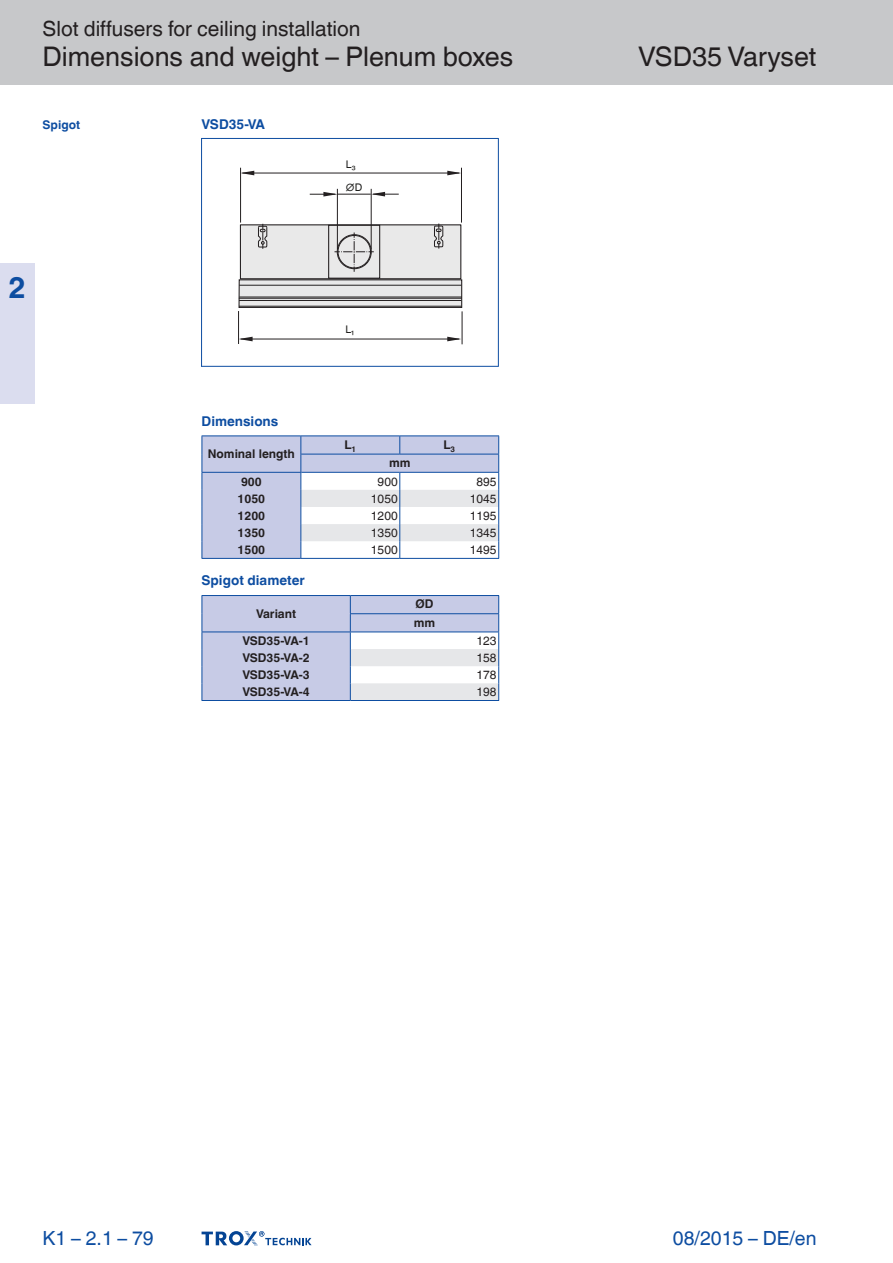
<style>
.page{position:relative;width:893px;height:1263px;background:#fff}
.page>*{position:absolute;margin:0;border:0;box-sizing:border-box;transform-origin:0 0}
.Register-Tab-Ziffern{font:700 30px "TROX Helvetica";color:#0d4da1}
.Navigation_2{font:27px "TROX Helvetica";color:#231f20}
.Navigation_3{font:27px "TROX Helvetica";color:#231f20}
.Navigation_1{font:21px "TROX Helvetica";color:#231f20}
.date{font:19.5px "TROX Helvetica";color:#0d4da1}
.pagina_li-re{font:19.5px "TROX Helvetica";color:#0d4da1}
.table_title{font:700 13.5px "TROX Helvetica";color:#0d4da1}
.Standard_oben_links{font:700 13.5px "TROX Helvetica";color:#0d4da1}
.table_copy_h-cent_v{font:700 12px "TROX Helvetica";color:#231f20}
.table_copy_right_v-c{font:12px "TROX Helvetica";color:#231f20}
.table_head_h-centr_v{font:700 12px "TROX Helvetica";color:#231f20}
.marg_title_blue{font:700 12px "TROX Helvetica";color:#0d4da1}
.Update_OIDs{font:10.5px "TROX Helvetica";color:#1d1d1b}
.s1{font-style:inherit}
</style>
<div class="page">
<div style="left:0;top:0;width:893px;height:85px;background:#c7c8ca"></div>
<div style="left:0;top:264px;width:34px;height:140px;background:#dbddef"></div>
<svg style="left:202px;top:1231px;width:110px;height:15px"></svg>
<hr style="left:202px;top:435px;width:99px;height:1px;background:#0d4da1">
<hr style="left:301px;top:435px;width:99px;height:1px;background:#0d4da1">
<hr style="left:400px;top:435px;width:99px;height:1px;background:#0d4da1">
<hr style="left:202px;top:558px;width:99px;height:1px;background:#0d4da1">
<hr style="left:301px;top:558px;width:99px;height:1px;background:#0d4da1">
<hr style="left:400px;top:558px;width:99px;height:1px;background:#0d4da1">
<svg style="left:202px;top:436px;width:297px;height:122px"></svg>
<hr style="left:202px;top:700px;width:148px;height:1px;background:#0d4da1">
<hr style="left:350px;top:700px;width:149px;height:1px;background:#0d4da1">
<svg style="left:202px;top:595px;width:297px;height:105px"></svg>
<svg style="left:239px;top:224px;width:223px;height:84px;background:#cdcdcd"></svg>
<div style="left:328px;top:225px;width:52px;height:54px;border:1px solid #231f20"></div>
<hr style="left:240px;top:168px;width:1px;height:55px;background:#231f20">
<hr style="left:461px;top:168px;width:1px;height:55px;background:#231f20">
<hr style="left:242px;top:173px;width:217px;height:1px;background:#231f20">
<svg style="left:240px;top:171px;width:14px;height:4px"></svg>
<svg style="left:447px;top:171px;width:14px;height:4px"></svg>
<hr style="left:337px;top:189px;width:1px;height:60px;background:#231f20">
<hr style="left:371px;top:189px;width:1px;height:60px;background:#231f20">
<hr style="left:337px;top:194px;width:34px;height:1px;background:#231f20">
<svg style="left:310px;top:192px;width:27px;height:5px"></svg>
<svg style="left:371px;top:192px;width:28px;height:4px"></svg>
<hr style="left:238px;top:311px;width:1px;height:33px;background:#231f20">
<hr style="left:462px;top:311px;width:1px;height:33px;background:#231f20">
<hr style="left:241px;top:339px;width:218px;height:1px;background:#231f20">
<svg style="left:239px;top:337px;width:14px;height:4px"></svg>
<svg style="left:447px;top:337px;width:14px;height:4px"></svg>
<hr style="left:201px;top:138px;width:1px;height:229px;background:#0d4da1">
<hr style="left:498px;top:138px;width:1px;height:229px;background:#0d4da1">
<hr style="left:201px;top:138px;width:297px;height:1px;background:#0d4da1">
<hr style="left:201px;top:366px;width:297px;height:1px;background:#0d4da1">
<p class="Navigation_1" style="left:43px;top:17px;width:319px">Slot diffusers for ceiling installation</p>
<p class="Navigation_2" style="left:43px;top:41px;width:472px">Dimensions and weight – Plenum boxes</p>
<p class="Navigation_3" style="left:638px;top:41px;width:180px">VSD35 Varyset</p>
<p class="marg_title_blue" style="left:43px;top:117px;width:39px">Spigot</p>
<p class="Standard_oben_links" style="left:202px;top:116px;width:65px">VSD35-VA</p>
<p class="Update_OIDs" style="left:346px;top:158px;width:11px">L₃</p>
<p class="Update_OIDs" style="left:345px;top:181px;width:18px">∅D</p>
<p class="Register-Tab-Ziffern" style="left:8px;top:270px;width:19px">2</p>
<p class="table_title" style="left:202px;top:413px;width:78px">Dimensions</p>
<p class="table_head_h-centr_v" style="left:208px;top:447px;width:89px">Nominal length</p>
<p class="Update_OIDs" style="left:345px;top:324px;width:11px">L₁</p>
<p class="table_head_h-centr_v" style="left:344px;top:438px;width:13px">L<sub>1</sub></p>
<p class="table_head_h-centr_v" style="left:443px;top:438px;width:13px">L<sub>3</sub></p>
<p class="table_head_h-centr_v" style="left:389px;top:456px;width:23px">mm</p>
<p class="table_copy_h-cent_v" style="left:241px;top:474px;width:22px">900</p>
<p class="table_copy_right_v-c" style="left:378px;top:474px;width:22px">900</p>
<p class="table_copy_right_v-c" style="left:477px;top:474px;width:22px">895</p>
<p class="table_copy_h-cent_v" style="left:238px;top:491px;width:29px">1050</p>
<p class="table_copy_right_v-c" style="left:371px;top:491px;width:28px">1050</p>
<p class="table_copy_right_v-c" style="left:470px;top:491px;width:28px">1045</p>
<p class="table_copy_h-cent_v" style="left:238px;top:509px;width:29px">1200</p>
<p class="table_copy_right_v-c" style="left:371px;top:509px;width:28px">1200</p>
<p class="table_copy_right_v-c" style="left:470px;top:509px;width:28px">1195</p>
<p class="table_copy_h-cent_v" style="left:238px;top:526px;width:29px">1350</p>
<p class="table_copy_right_v-c" style="left:371px;top:526px;width:28px">1350</p>
<p class="table_copy_right_v-c" style="left:470px;top:526px;width:28px">1345</p>
<p class="table_copy_h-cent_v" style="left:238px;top:543px;width:29px">1500</p>
<p class="table_copy_right_v-c" style="left:371px;top:543px;width:28px">1500</p>
<p class="table_copy_right_v-c" style="left:470px;top:543px;width:28px">1495</p>
<p class="table_title" style="left:202px;top:573px;width:105px">Spigot diameter</p>
<p class="table_head_h-centr_v" style="left:256px;top:606px;width:42px">Variant</p>
<p class="table_head_h-centr_v" style="left:416px;top:597px;width:19px">ØD</p>
<p class="table_head_h-centr_v" style="left:414px;top:615px;width:23px">mm</p>
<p class="table_copy_h-cent_v" style="left:242px;top:634px;width:69px">VSD35-VA-1</p>
<p class="table_copy_right_v-c" style="left:477px;top:634px;width:22px">123</p>
<p class="table_copy_h-cent_v" style="left:242px;top:651px;width:69px">VSD35-VA-2</p>
<p class="table_copy_right_v-c" style="left:477px;top:651px;width:22px">158</p>
<p class="table_copy_h-cent_v" style="left:242px;top:668px;width:69px">VSD35-VA-3</p>
<p class="table_copy_right_v-c" style="left:477px;top:668px;width:22px">178</p>
<p class="table_copy_h-cent_v" style="left:242px;top:685px;width:69px">VSD35-VA-4</p>
<p class="table_copy_right_v-c" style="left:477px;top:685px;width:22px">198</p>
<p class="pagina_li-re" style="left:43px;top:1227px;width:113px">K1 – 2.1 – <span class="s1">79</span></p>
<p class="date" style="left:673px;top:1227px;width:145px">08/2015 – DE/en</p>
</div>
